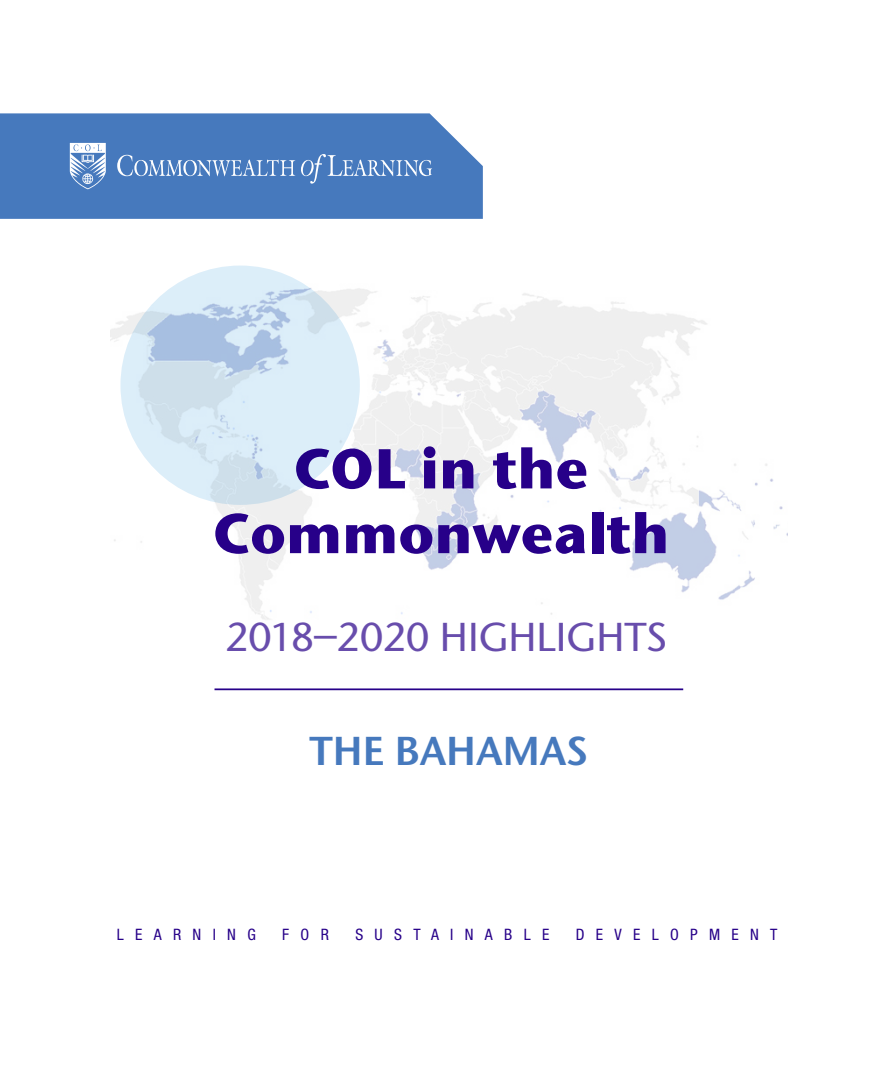
<style>
.page{position:relative;width:882px;height:1071px;background:#fff}
.page>*{position:absolute;margin:0;border:0;box-sizing:border-box;transform-origin:0 0}
.t1{font:700 56px/64.8px "Stone Sans ITC Std";color:#270089;text-align:center}
.t2{font:500 40.25px "Stone Sans ITC Std";color:#684dac}
.t3{font:600 40.25px "Stone Sans ITC Std";color:#4679bd}
.t4{font:condensed 15.75px "Helvetica Neue LT Std";letter-spacing:.72em;color:#270089}
</style>
<div class="page">
<img style="left:110px;top:284px;width:678px;height:336px">
<div style="left:0;top:113px;width:483px;height:106px;background:#4679bd"></div>
<hr style="left:215px;top:688px;width:468px;height:2px;background:#270089">
<svg style="left:117px;top:155px;width:178px;height:21px"></svg>
<svg style="left:301px;top:154px;width:131px;height:30px"></svg>
<svg style="left:70px;top:143px;width:36px;height:46px"></svg>
<svg style="left:120px;top:266px;width:240px;height:239px;fill:#dbedf9"></svg>
<h1 class="t1" style="left:213px;top:435px;width:458px">COL in the<br>Commonwealth</h1>
<h2 class="t2" style="left:225px;top:612px;width:443px">2018–2020 HIGHLIGHTS</h2>
<h2 class="t3" style="left:309px;top:726px;width:280px">THE BAHAMAS</h2>
<p class="t4" style="left:117px;top:925px;width:140px">LEARNING</p>
<p class="t4" style="left:282px;top:925px;width:48px">FOR</p>
<p class="t4" style="left:355px;top:925px;width:195px">SUSTAINABLE</p>
<p class="t4" style="left:576px;top:925px;width:203px">DEVELOPMENT</p>
</div>
